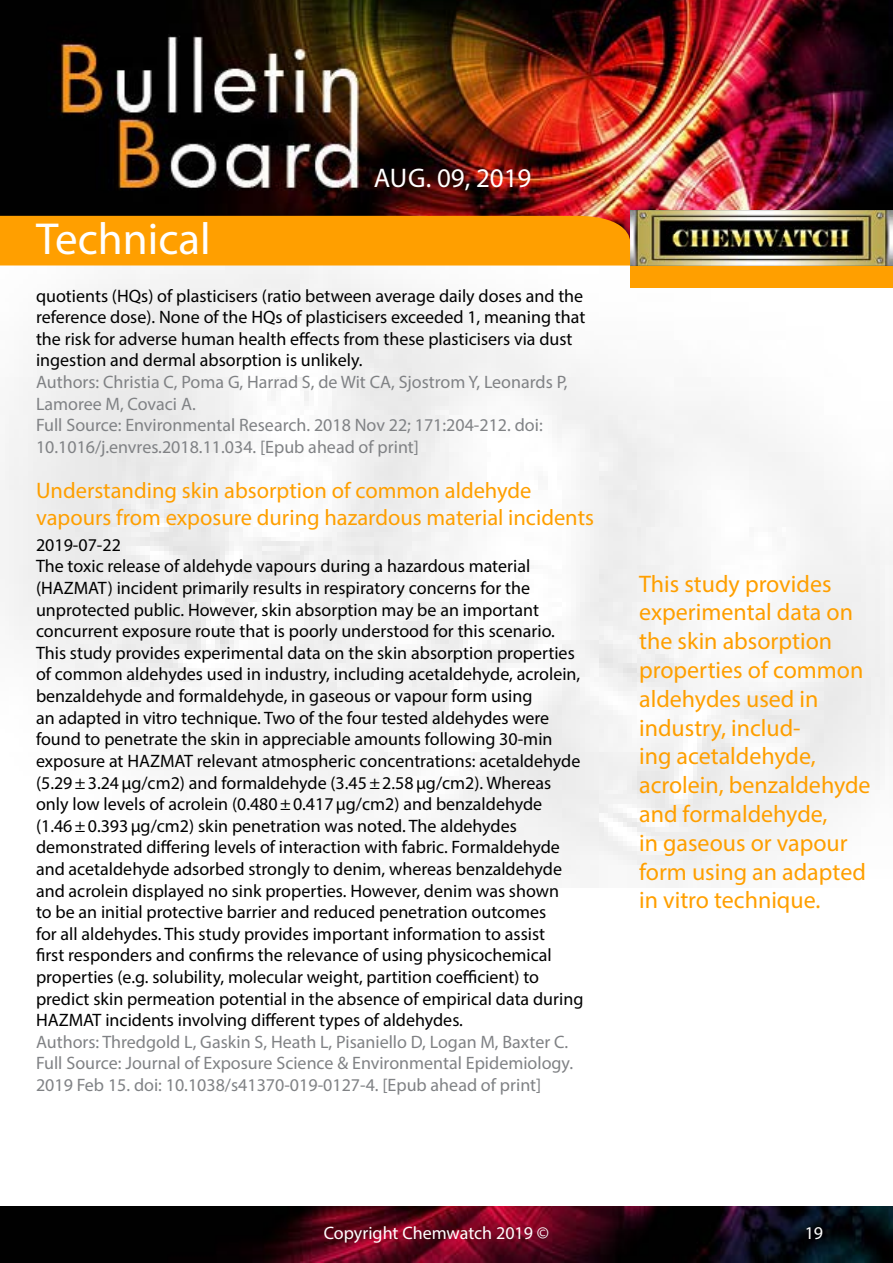
<style>
.page{position:relative;width:893px;height:1263px;background:#fff}
.page>*{position:absolute;margin:0;border:0;box-sizing:border-box;transform-origin:0 0}
.t1{font:45px "Myriad Pro";color:#fff}
.t2{font:27px "Myriad Pro";color:#fff}
.t3{font:24px/28.8px "Myriad Pro";color:#ff9f00}
.t4{font:22.5px/27px "Myriad Pro";color:#ff9f00}
.t5{font:18px/21.6px "Myriad Pro";color:#000}
.t6{font:18px/21.6px "Myriad Pro";color:#808285}
.t7{font:18px "Myriad Pro";color:#fff}
</style>
<div class="page">
<img style="left:0;top:0;width:893px;height:887px">
<div style="left:630px;top:265px;width:263px;height:23px;background:#ff9f00"></div>
<img style="left:630px;top:210px;width:262px;height:56px">
<svg style="left:0;top:216px;width:630px;height:72px"></svg>
<img style="left:0;top:1206px;width:893px;height:57px">
<h2 class="t2" style="left:374px;top:161px;width:159px">Aug. 09, 2019</h2>
<h1 class="t1" style="left:36px;top:211px;width:176px">Technical</h1>
<p class="t5" style="left:36px;top:284px;width:551px">quotients (HQs) of plasticisers (ratio between average daily doses and the reference dose). None of the HQs of plasticisers exceeded 1, meaning that the risk for adverse human health effects from these plasticisers via dust ingestion and dermal absorption is unlikely.</p>
<p class="t6" style="left:36px;top:371px;width:533px">Authors: Christia C, Poma G, Harrad S, de Wit CA, Sjostrom Y, Leonards P, Lamoree M, Covaci A.<br>Full Source: Environmental Research. 2018 Nov 22; 171:204-212. doi:<br>10.1016/j.envres.2018.11.034. [Epub ahead of print]</p>
<p class="t4" style="left:36px;top:476px;width:559px">Understanding skin absorption of common aldehyde vapours from exposure during hazardous material incidents</p>
<p class="t5" style="left:36px;top:534px;width:549px">2019-07-22<br>The toxic release of aldehyde vapours during a hazardous material (HAZMAT) incident primarily results in respiratory concerns for the unprotected public. However, skin absorption may be an important concurrent exposure route that is poorly understood for this scenario.<br>This study provides experimental data on the skin absorption properties of common aldehydes used in industry, including acetaldehyde, acrolein, benzaldehyde and formaldehyde, in gaseous or vapour form using<br>an adapted in vitro technique. Two of the four tested aldehydes were found to penetrate the skin in appreciable amounts following 30-min exposure at HAZMAT relevant atmospheric concentrations: acetaldehyde (5.29±3.24µg/cm2) and formaldehyde (3.45±2.58µg/cm2). Whereas only low levels of acrolein (0.480±0.417µg/cm2) and benzaldehyde (1.46±0.393µg/cm2) skin penetration was noted. The aldehydes demonstrated differing levels of interaction with fabric. Formaldehyde and acetaldehyde adsorbed strongly to denim, whereas benzaldehyde and acrolein displayed no sink properties. However, denim was shown<br>to be an initial protective barrier and reduced penetration outcomes<br>for all aldehydes. This study provides important information to assist<br>first responders and confirms the relevance of using physicochemical properties (e.g. solubility, molecular weight, partition coefficient) to predict skin permeation potential in the absence of empirical data during HAZMAT incidents involving different types of aldehydes.</p>
<p class="t6" style="left:36px;top:1030px;width:539px">Authors: Thredgold L, Gaskin S, Heath L, Pisaniello D, Logan M, Baxter C.<br>Full Source: Journal of Exposure Science &amp; Environmental Epidemiology.<br>2019 Feb 15. doi: 10.1038/s41370-019-0127-4. [Epub ahead of print]</p>
<p class="t3" style="left:639px;top:569px;width:233px">This study provides experimental data on the skin absorption properties of common aldehydes used in industry, includ-<br>ing acetaldehyde, acrolein, benzaldehyde and formaldehyde,<br>in gaseous or vapour form using an adapted in vitro technique.</p>
<p class="t7" style="left:324px;top:1222px;width:227px">Copyright Chemwatch 2019 ©</p>
<p class="t7" style="left:805px;top:1222px;width:20px">19</p>
</div>
